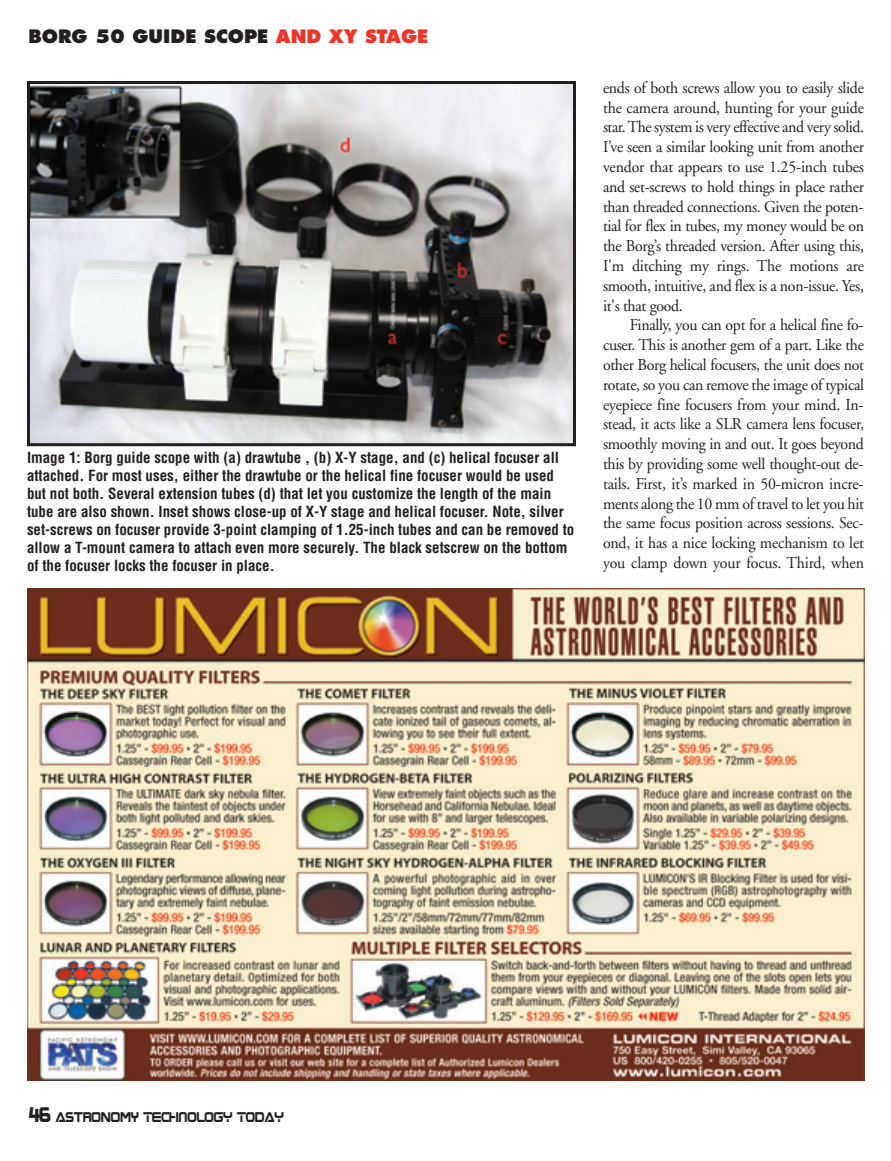
<style>
.page{position:relative;width:891px;height:1161px;background:#fff}
.page>*{position:absolute;margin:0;border:0;box-sizing:border-box;transform-origin:0 0}
.t1{font:800 18px "Futura";color:#231f20}
.t2{font:16.5px/19.8px "Adobe Garamond";letter-spacing:-.01em;color:#231f20;text-align:justify;scale:.96 1}
.t3{font:700 condensed 15px/18px "Helvetica";color:#231f20}
.t4{font:11.4px "Boom Box";color:#231f20;scale:.9 1}
.s1{color:#ee3529}
.s2{font-size:17.1px}
</style>
<div class="page">
<img style="left:27px;top:589px;width:837px;height:491px">
<img style="left:31px;top:85px;width:541px;height:357px">
<div style="left:27px;top:81px;width:549px;height:365px;border:3px solid #231f20"></div>
<p class="t1" style="left:28px;top:29px;width:401px">BORG 50 GUIDE SCOPE <span class="s1">AND XY STAGE</span></p>
<p class="t3" style="left:27px;top:449px;width:549px">Image 1: Borg guide scope with (a) drawtube , (b) X-Y stage, and (c) helical focuser all attached. For most uses, either the drawtube or the helical fine focuser would be used but not both. Several extension tubes (d) that let you customize the length of the main tube are also shown. Inset shows close-up of X-Y stage and helical focuser. Note, silver set-screws on focuser provide 3-point clamping of 1.25-inch tubes and can be removed to allow a T-mount camera to attach even more securely. The black setscrew on the bottom of the focuser locks the focuser in place.</p>
<p class="t2" style="left:603px;top:79px;width:273px">ends of both screws allow you to easily slide the camera around, hunting for your guide star. The system is very effective and very solid.<br>I’ve seen a similar looking unit from another vendor that appears to use 1.25-inch tubes and set-screws to hold things in place rather than threaded connections. Given the poten&shy;tial for flex in tubes, my money would be on the Borg’s threaded version. After using this, I'm ditching my rings. The motions are smooth, intuitive, and flex is a non-issue. Yes, it's that good.</p>
<p class="t2" style="left:603px;top:317px;width:273px;text-indent:27px">Finally, you can opt for a helical fine fo&shy;cuser. This is another gem of a part. Like the other Borg helical focusers, the unit does not rotate, so you can remove the image of typical eyepiece fine focusers from your mind. In&shy;stead, it acts like a SLR camera lens focuser, smoothly moving in and out. It goes beyond this by providing some well thought-out de&shy;tails. First, it’s marked in 50-micron incre&shy;ments along the 10 mm of travel to let you hit the same focus position across sessions. Sec&shy;ond, it has a nice locking mechanism to let you clamp down your focus. Third, when</p>
<p class="t4" style="left:28px;top:1111px;width:285px"><span class="s2">46</span> ASTRONOMY TECHNOLOGY TODAY</p>
</div>
